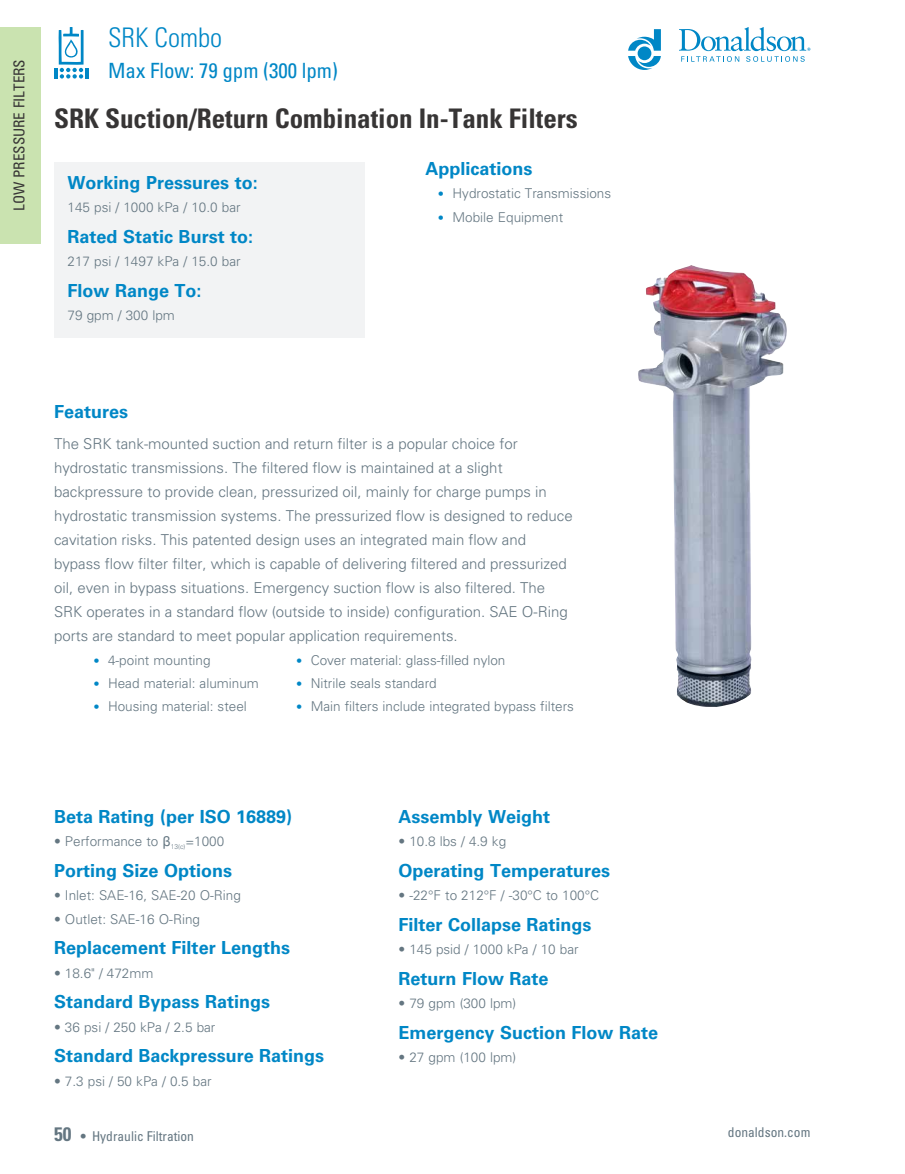
<style>
.page{position:relative;width:905px;height:1174px;background:#fff}
.page>*{position:absolute;margin:0;border:0;box-sizing:border-box;transform-origin:0 0}
.t1{font:700 condensed 27px "Univers LT Std";color:#373535}
.t2{font:300 condensed 27px "Univers LT Std";color:#0087c6}
.t3{font:condensed 21px "Univers LT Std";color:#0087c6}
.t4{font:700 18px "Univers LT Std";color:#0087c6}
.t5{font:300 15px/24px "Univers LT Std";color:#647681}
.t6{font:condensed 15px "Univers LT Std";color:#373535}
.t7{font:300 13.5px "Univers LT Std";color:#647681}
.t8{font:condensed 13.5px "Univers LT Std";color:#647681}
.s1{font-weight:700;font-size:12px;color:#0087c6}
.s2{font-family:"Helvetica";font-weight:400}
.s3{font-weight:700;font-size:19.5px}
.s4{font-weight:700}
</style>
<div class="page">
<div style="left:0;top:27px;width:40px;height:216px;background:#cae3b0"></div>
<svg style="left:628px;top:29px;width:33px;height:41px"></svg>
<svg style="left:679px;top:27px;width:131px;height:35px"></svg>
<svg style="left:58px;top:27px;width:25px;height:52px"></svg>
<hr style="left:85px;top:68px;width:4px;height:10px;background:#0087c6">
<hr style="left:54px;top:68px;width:4px;height:10px;background:#0087c6">
<img style="left:638px;top:265px;width:114px;height:442px">
<div style="left:54px;top:162px;width:310px;height:176px;background:#f2f3f4"></div>
<p class="t6" style="left:10px;top:211px;width:153px;rotate:-90deg">LOW PRESSURE FILTERS</p>
<h1 class="t2" style="left:108px;top:21px;width:115px">SRK Combo</h1>
<h2 class="t3" style="left:108px;top:57px;width:231px">Max Flow: 79 gpm (300 lpm)</h2>
<h1 class="t1" style="left:54px;top:101px;width:525px">SRK Suction/Return Combination In-Tank Filters</h1>
<p class="t4" style="left:68px;top:172px;width:192px">Working Pressures to:</p>
<p class="t7" style="left:68px;top:199px;width:174px">145 psi / 1000 kPa / 10.0 bar</p>
<p class="t4" style="left:68px;top:226px;width:187px">Rated Static Burst to:</p>
<p class="t7" style="left:68px;top:253px;width:174px">217 psi / 1497 kPa / 15.0 bar</p>
<p class="t4" style="left:68px;top:280px;width:136px">Flow Range To:</p>
<p class="t7" style="left:68px;top:307px;width:109px">79 gpm / 300 lpm</p>
<p class="t4" style="left:425px;top:158px;width:109px">Applications</p>
<p class="t7" style="left:439px;top:185px;width:174px"><span class="s1">•</span> Hydrostatic Transmissions</p>
<p class="t7" style="left:439px;top:209px;width:126px"><span class="s1">•</span> Mobile Equipment</p>
<p class="t4" style="left:54px;top:401px;width:76px">Features</p>
<p class="t5" style="left:54px;top:431px;width:520px">The SRK tank-mounted suction and return filter is a popular choice for hydrostatic transmissions. The filtered flow is maintained at a slight backpressure to provide clean, pressurized oil, mainly for charge pumps in hydrostatic transmission systems. The pressurized flow is designed to reduce cavitation risks. This patented design uses an integrated main flow and bypass flow filter filter, which is capable of delivering filtered and pressurized oil, even in bypass situations. Emergency suction flow is also filtered. The SRK operates in a standard flow (outside to inside) configuration. SAE O-Ring ports are standard to meet popular application requirements.</p>
<p class="t7" style="left:94px;top:652px;width:117px"><span class="s1">•</span> 4-point mounting</p>
<p class="t7" style="left:94px;top:675px;width:166px"><span class="s1">•</span> Head material: aluminum</p>
<p class="t7" style="left:94px;top:698px;width:154px"><span class="s1">•</span> Housing material: steel</p>
<p class="t7" style="left:297px;top:652px;width:210px"><span class="s1">•</span> Cover material: glass-filled nylon</p>
<p class="t7" style="left:297px;top:675px;width:141px"><span class="s1">•</span> Nitrile seals standard</p>
<p class="t7" style="left:297px;top:698px;width:278px"><span class="s1">•</span> Main filters include integrated bypass filters</p>
<p class="t4" style="left:54px;top:806px;width:240px">Beta Rating (per ISO 16889)</p>
<p class="t7" style="left:54px;top:833px;width:172px">• Performance to <span class="s2">β</span><sub>13(c)</sub>=1000</p>
<p class="t4" style="left:54px;top:860px;width:180px">Porting Size Options</p>
<p class="t7" style="left:54px;top:887px;width:188px">• Inlet: SAE-16, SAE-20 O-Ring</p>
<p class="t7" style="left:54px;top:911px;width:147px">• Outlet: SAE-16 O-Ring</p>
<p class="t4" style="left:54px;top:937px;width:238px">Replacement Filter Lengths</p>
<p class="t7" style="left:54px;top:965px;width:101px">• 18.6" / 472mm</p>
<p class="t4" style="left:54px;top:991px;width:218px">Standard Bypass Ratings</p>
<p class="t7" style="left:54px;top:1019px;width:163px">• 36 psi / 250 kPa / 2.5 bar</p>
<p class="t4" style="left:54px;top:1045px;width:272px">Standard Backpressure Ratings</p>
<p class="t7" style="left:54px;top:1073px;width:159px">• 7.3 psi / 50 kPa / 0.5 bar</p>
<p class="t8" style="left:54px;top:1128px;width:141px"><span class="s3">50</span> <span class="s4">•</span> Hydraulic Filtration</p>
<p class="t4" style="left:398px;top:806px;width:153px">Assembly Weight</p>
<p class="t7" style="left:398px;top:833px;width:109px">• 10.8 lbs / 4.9 kg</p>
<p class="t4" style="left:398px;top:860px;width:213px">Operating Temperatures</p>
<p class="t7" style="left:398px;top:887px;width:202px">• -22°F to 212°F / -30°C to 100°C</p>
<p class="t4" style="left:398px;top:914px;width:195px">Filter Collapse Ratings</p>
<p class="t7" style="left:398px;top:941px;width:182px">• 145 psid / 1000 kPa / 10 bar</p>
<p class="t4" style="left:398px;top:968px;width:152px">Return Flow Rate</p>
<p class="t7" style="left:398px;top:995px;width:119px">• 79 gpm (300 lpm)</p>
<p class="t4" style="left:398px;top:1022px;width:261px">Emergency Suction Flow Rate</p>
<p class="t7" style="left:398px;top:1049px;width:119px">• 27 gpm (100 lpm)</p>
<p class="t8" style="left:728px;top:1124px;width:84px">donaldson.com</p>
</div>
